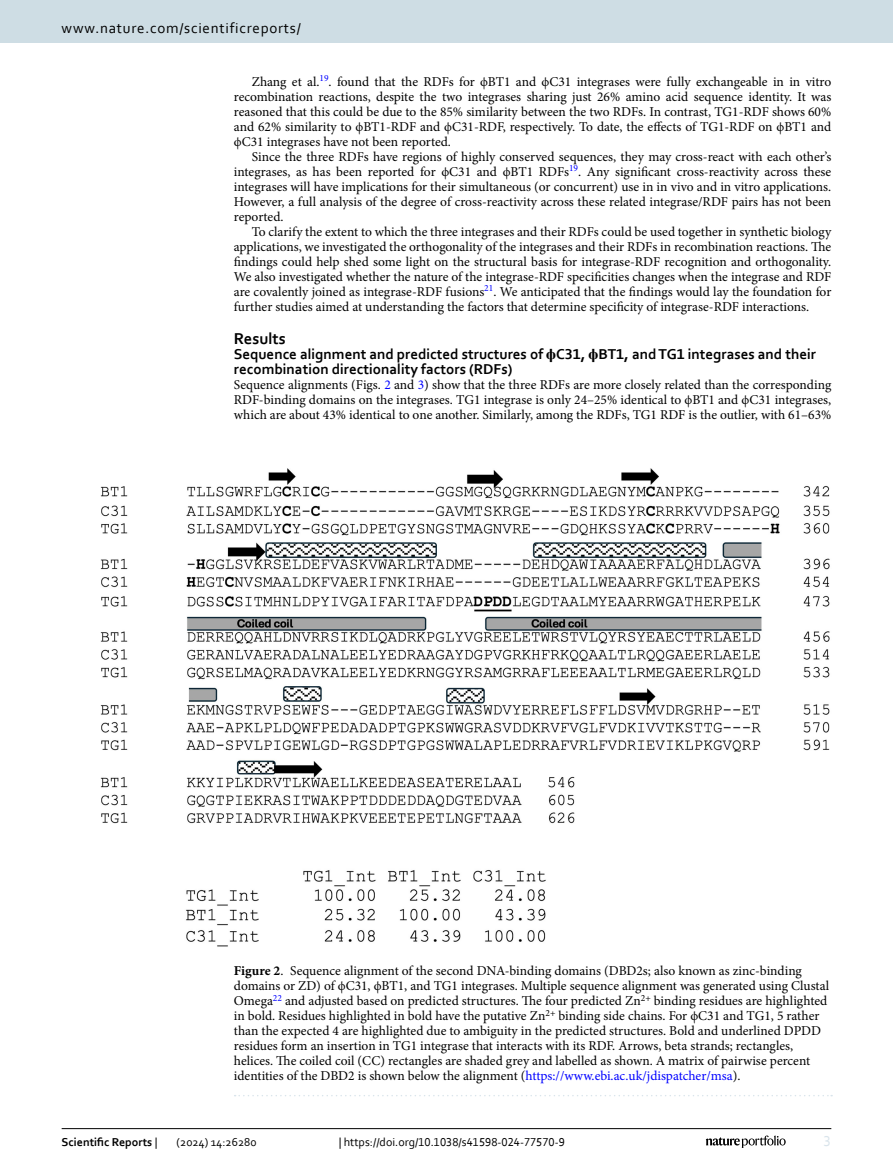
<style>
.page{position:relative;width:893px;height:1174px;background:#fff}
.page>*{position:absolute;margin:0;border:0;box-sizing:border-box;transform-origin:0 0}
.Head_1{font:700 16.5px "Corbel";color:#000}
.Head_2_After_1{font:700 15px/15px "Corbel";color:#000}
.t1{font:15px "Corbel";letter-spacing:.05em;color:#000}
.t2{font:15px "Corbel";color:#d9e4eb}
.Body_Text_Indent{font:13.5px/15px "Minion Pro";color:#000;text-align:justify}
.Figure_Caption{font:13.5px/15px "Minion Pro";color:#000}
.Body_Text{font:13.5px/15px "Minion Pro";color:#000;text-align:justify}
.t3{font:12px "Corbel";color:#000}
.t4{font:700 12px "Corbel";color:#000}
.s1{font-family:"STIX"}
.s2{color:#00f}
.s3{font-weight:700}
.s4{font-weight:400}
</style>
<div class="page">
<img style="left:100px;top:468px;width:730px;height:479px">
<svg style="left:235px;top:1095px;width:597px;height:1px"></svg>
<hr style="left:62px;top:1128px;width:769px;height:1px;background:#000">
<svg style="left:706px;top:1135px;width:80px;height:12px"></svg>
<div style="left:0;top:0;width:893px;height:43px;background:#cedde4"></div>
<p class="t1" style="left:62px;top:18px;width:241px">www.nature.com/scientificreports/</p>
<p class="Body_Text_Indent" style="left:234px;top:74px;width:599px;text-indent:18px">Zhang et al.<sup>19</sup>. found that the RDFs for ϕBT1 and ϕC31 integrases were fully exchangeable in in vitro recombination reactions, despite the two integrases sharing just 26% amino acid sequence identity. It was reasoned that this could be due to the 85% similarity between the two RDFs. In contrast, TG1-RDF shows 60% and 62% similarity to ϕBT1-RDF and ϕC31-RDF, respectively. To date, the effects of TG1-RDF on ϕBT1 and ϕC31 integrases have not been reported.</p>
<p class="Body_Text_Indent" style="left:234px;top:149px;width:599px;text-indent:18px">Since the three RDFs have regions of highly conserved sequences, they may cross-react with each other’s integrases, as has been reported for ϕC31 and ϕBT1 RDFs<sup>19</sup>. Any significant cross-reactivity across these integrases will have implications for their simultaneous (or concurrent) use in in vivo and in vitro applications.<br>However, a full analysis of the degree of cross-reactivity across these related integrase/RDF pairs has not been reported.</p>
<p class="Body_Text_Indent" style="left:234px;top:224px;width:599px;text-indent:18px">To clarify the extent to which the three integrases and their RDFs could be used together in synthetic biology applications, we investigated the orthogonality of the integrases and their RDFs in recombination reactions. The findings could help shed some light on the structural basis for integrase-RDF recognition and orthogonality.<br>We also investigated whether the nature of the integrase-RDF specificities changes when the integrase and RDF are covalently joined as integrase-RDF fusions<sup>21</sup>. We anticipated that the findings would lay the foundation for further studies aimed at understanding the factors that determine specificity of integrase-RDF interactions.</p>
<p class="Head_1" style="left:234px;top:328px;width:53px">Results</p>
<p class="Head_2_After_1" style="left:234px;top:346px;width:584px">Sequence alignment and predicted structures of <span class="s1">ϕ</span>C31, <span class="s1">ϕ</span>BT1, and TG1 integrases and their recombination directionality factors (RDFs)</p>
<p class="Body_Text" style="left:234px;top:377px;width:599px">Sequence alignments (Figs. <span class="s2">2</span> and <span class="s2">3</span>) show that the three RDFs are more closely related than the corresponding RDF-binding domains on the integrases. TG1 integrase is only 24–25% identical to ϕBT1 and ϕC31 integrases, which are about 43% identical to one another. Similarly, among the RDFs, TG1 RDF is the outlier, with 61–63%</p>
<p class="Figure_Caption" style="left:234px;top:963px;width:597px"><span class="s3">Figure 2</span>. Sequence alignment of the second DNA-binding domains (DBD2s; also known as zinc-binding domains or ZD) of ϕC31, ϕBT1, and TG1 integrases. Multiple sequence alignment was generated using Clustal Omega<sup>22</sup> and adjusted based on predicted structures. The four predicted Zn<sup>2+</sup> binding residues are highlighted in bold. Residues highlighted in bold have the putative Zn<sup>2+</sup> binding side chains. For ϕC31 and TG1, 5 rather than the expected 4 are highlighted due to ambiguity in the predicted structures. Bold and underlined DPDD residues form an insertion in TG1 integrase that interacts with its RDF. Arrows, beta strands; rectangles, helices. The coiled coil (CC) rectangles are shaded grey and labelled as shown. A matrix of pairwise percent identities of the DBD2 is shown below the alignment (<span class="s2">https://www.ebi.ac.uk/jdispatcher/msa</span>).</p>
<p class="t4" style="left:62px;top:1134px;width:97px">Scientific Reports <span class="s4">|</span></p>
<p class="t3" style="left:177px;top:1134px;width:81px">(2024) 14:26280</p>
<p class="t3" style="left:339px;top:1134px;width:228px">| https://doi.org/10.1038/s41598-024-77570-9</p>
<p class="t2" style="left:824px;top:1132px;width:9px">3</p>
</div>
